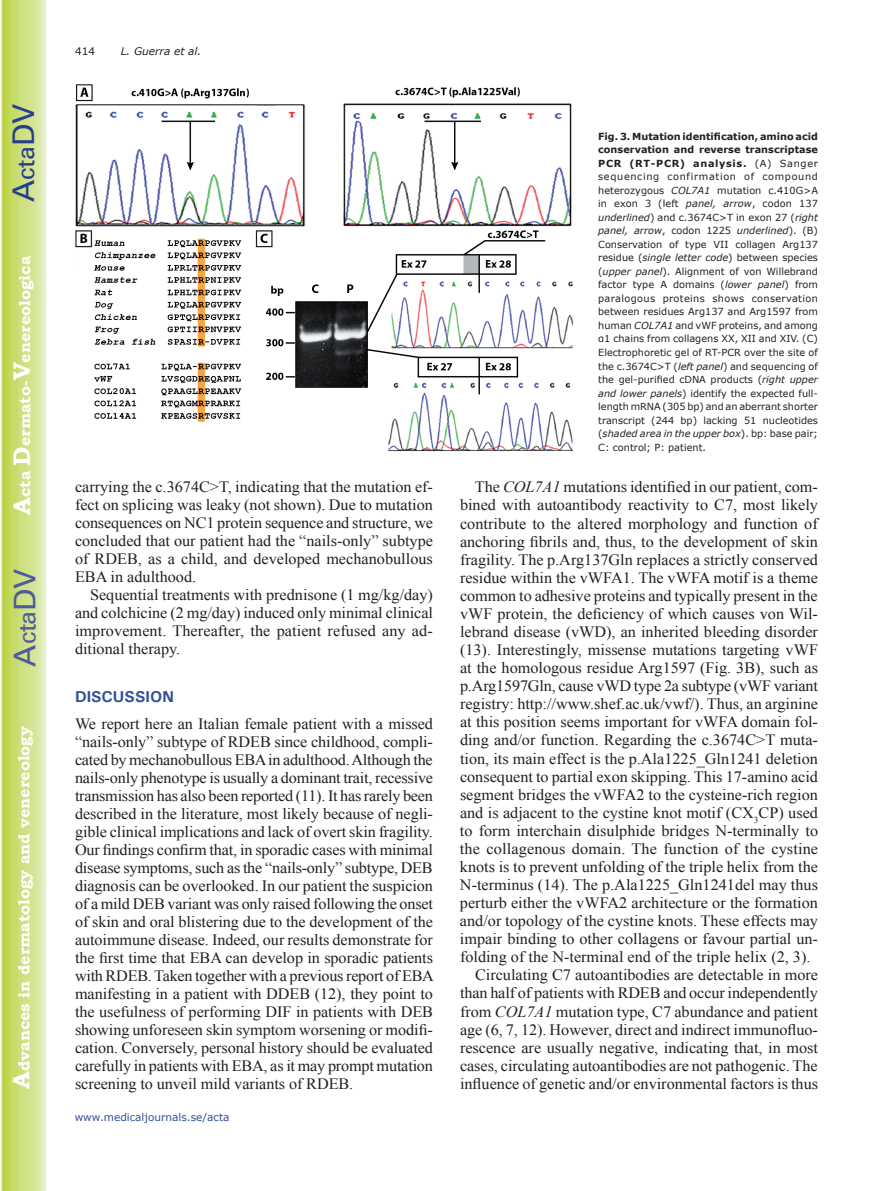
<style>
.page{position:relative;width:893px;height:1191px;background:#fff}
.page>*{position:absolute;margin:0;border:0;box-sizing:border-box;transform-origin:0 0}
.t1{font:30px "Univers";color:#4d5a9e}
.t2{font:30px "Univers";color:#253f8e}
.t3{font:15.75px/18px "Times New Roman";color:#231f20;text-align:justify}
.t4{font:700 15.75px "Bookman Old Style";color:#fff}
.t5{font:700 15.75px "Univers";color:#324f95}
.t6{font:10.5px "Verdana";color:#324f95}
.t7{font:italic 10.5px "Verdana";color:#231f20}
.t8{font:10.5px "Verdana";color:#231f20}
.t9{font:9.75px/13.5px "Verdana";color:#231f20;text-align:justify}
.s1{font-size:24px}
.s2{font-weight:700}
.s3{font-style:italic}
</style>
<div class="page">
<svg style="left:1px;top:0;width:45px;height:1191px;background:#cfe084"></svg>
<img style="left:75px;top:84px;width:499px;height:367px">
<h1 class="t2" style="left:6px;top:202px;width:100px;rotate:-90deg">A<span class="s1">cta</span>DV</h1>
<p class="t4" style="left:15px;top:515px;width:260px;rotate:-90deg"><span class="s1">A</span>cta <span class="s1">D</span>ermato-<span class="s1">V</span>enereologica</p>
<h1 class="t1" style="left:7px;top:666px;width:100px;rotate:-90deg">A<span class="s1">cta</span>DV</h1>
<p class="t4" style="left:15px;top:1088px;width:364px;rotate:-90deg"><span class="s1">A</span>dvances in dermatology and venereology</p>
<p class="t8" style="left:75px;top:44px;width:22px">414</p>
<p class="t7" style="left:121px;top:44px;width:82px">L. Guerra et al.</p>
<p class="t3" style="left:75px;top:478px;width:360px">carrying the c.3674C&gt;T, indicating that the mutation ef&shy;fect on splicing was leaky (not shown). Due to mutation consequences on NC1 protein sequence and structure, we concluded that our patient had the “nails-only” subtype of RDEB, as a child, and developed mechanobullous EBA in adulthood.</p>
<p class="t3" style="left:75px;top:586px;width:360px;text-indent:15px">Sequential treatments with prednisone (1 mg/kg/day) and colchicine (2 mg/day) induced only minimal clinical improvement. Thereafter, the patient refused any ad&shy;ditional therapy.</p>
<p class="t5" style="left:75px;top:686px;width:100px">DISCUSSION</p>
<p class="t3" style="left:75px;top:714px;width:360px">We report here an Italian female patient with a missed “nails-only” subtype of RDEB since childhood, compli&shy;cated by mechanobullous EBA in adulthood. Although the nails-only phenotype is usually a dominant trait, recessive transmission has also been reported (11). It has rarely been described in the literature, most likely because of negli&shy;gible clinical implications and lack of overt skin fragility.<br>Our findings confirm that, in sporadic cases with minimal disease symptoms, such as the “nails-only” subtype, DEB diagnosis can be overlooked. In our patient the suspicion of a mild DEB variant was only raised following the onset of skin and oral blistering due to the development of the autoimmune disease. Indeed, our results demonstrate for the first time that EBA can develop in sporadic patients with RDEB. Taken together with a previous report of EBA manifesting in a patient with DDEB (12), they point to the usefulness of performing DIF in patients with DEB showing unforeseen skin symptom worsening or modifi&shy;cation. Conversely, personal history should be evaluated carefully in patients with EBA, as it may prompt mutation screening to unveil mild variants of RDEB.</p>
<p class="t6" style="left:75px;top:1109px;width:156px">www.medicaljournals.se/acta</p>
<p class="t9" style="left:598px;top:129px;width:221px"><span class="s2">Fig. 3. Mutation identification, amino acid conservation and reverse transcriptase PCR (RT-PCR) analysis.</span> (A) Sanger sequencing confirmation of compound heterozygous <span class="s3">COL7A1</span> mutation c.410G&gt;A in exon 3 (left <span class="s3">panel, arrow</span>, codon 137 <span class="s3">underlined</span>) and c.3674C&gt;T in exon 27 (<span class="s3">right panel, arrow</span>, codon 1225 <span class="s3">underlined</span>). (B)<br>Conservation of type VII collagen Arg137 residue (<span class="s3">single letter code</span>) between species (<span class="s3">upper panel</span>). Alignment of von Willebrand factor type A domains (<span class="s3">lower panel</span>) from paralogous proteins shows conservation between residues Arg137 and Arg1597 from human <span class="s3">COL7A1</span> and vWF proteins, and among α1 chains from collagens XX, XII and XIV. (C)<br>Electrophoretic gel of RT-PCR over the site of the c.3674C&gt;T (<span class="s3">left panel</span>) and sequencing of the gel-purified cDNA products (<span class="s3">right upper and lower panels</span>) identify the expected full&shy;length mRNA (305 bp) and an aberrant shorter transcript (244 bp) lacking 51 nucleotides (<span class="s3">shaded area in the upper box</span>). bp: base pair; C: control; P: patient.</p>
<p class="t3" style="left:475px;top:478px;width:344px">The <span class="s3">COL7A1</span> mutations identified in our patient, com-</p>
<p class="t3" style="left:460px;top:496px;width:359px">bined with autoantibody reactivity to C7, most likely</p>
<p class="t3" style="left:460px;top:514px;width:359px">contribute to the altered morphology and function of</p>
<p class="t3" style="left:460px;top:532px;width:359px">anchoring fibrils and, thus, to the development of skin</p>
<p class="t3" style="left:460px;top:550px;width:360px">fragility. The p.Arg137Gln replaces a strictly conserved</p>
<p class="t3" style="left:460px;top:568px;width:360px">residue within the vWFA1. The vWFA motif is a theme</p>
<p class="t3" style="left:460px;top:586px;width:359px">common to adhesive proteins and typically present in the</p>
<p class="t3" style="left:460px;top:604px;width:359px">vWF protein, the deficiency of which causes von Wil-</p>
<p class="t3" style="left:460px;top:622px;width:359px">lebrand disease (vWD), an inherited bleeding disorder</p>
<p class="t3" style="left:460px;top:640px;width:359px">(13). Interestingly, missense mutations targeting vWF</p>
<p class="t3" style="left:460px;top:658px;width:359px">at the homologous residue Arg1597 (Fig. 3B), such as</p>
<p class="t3" style="left:460px;top:676px;width:359px">p.Arg1597Gln, cause vWD type 2a subtype (vWF variant</p>
<p class="t3" style="left:460px;top:695px;width:359px">registry: http://www.shef.ac.uk/vwf/). Thus, an arginine</p>
<p class="t3" style="left:460px;top:713px;width:359px">at this position seems important for vWFA domain fol-</p>
<p class="t3" style="left:460px;top:731px;width:359px">ding and/or function. Regarding the c.3674C&gt;T muta-</p>
<p class="t3" style="left:460px;top:749px;width:360px">tion, its main effect is the p.Ala1225_Gln1241 deletion</p>
<p class="t3" style="left:460px;top:767px;width:360px">consequent to partial exon skipping. This 17-amino acid</p>
<p class="t3" style="left:460px;top:785px;width:359px">segment bridges the vWFA2 to the cysteine-rich region</p>
<p class="t3" style="left:460px;top:803px;width:359px">and is adjacent to the cystine knot motif (CX<sub>3</sub>CP) used</p>
<p class="t3" style="left:460px;top:821px;width:360px">to form interchain disulphide bridges N-terminally to</p>
<p class="t3" style="left:460px;top:839px;width:360px">the collagenous domain. The function of the cystine</p>
<p class="t3" style="left:460px;top:857px;width:360px">knots is to prevent unfolding of the triple helix from the</p>
<p class="t3" style="left:460px;top:875px;width:359px">N-terminus (14). The p.Ala1225_Gln1241del may thus</p>
<p class="t3" style="left:460px;top:893px;width:360px">perturb either the vWFA2 architecture or the formation</p>
<p class="t3" style="left:460px;top:911px;width:359px">and/or topology of the cystine knots. These effects may</p>
<p class="t3" style="left:460px;top:929px;width:359px">impair binding to other collagens or favour partial un-</p>
<p class="t3" style="left:460px;top:947px;width:352px">folding of the N-terminal end of the triple helix (2, 3).</p>
<p class="t3" style="left:475px;top:966px;width:345px">Circulating C7 autoantibodies are detectable in more</p>
<p class="t3" style="left:460px;top:984px;width:359px">than half of patients with RDEB and occur independently</p>
<p class="t3" style="left:460px;top:1002px;width:359px">from <span class="s3">COL7A1</span> mutation type, C7 abundance and patient</p>
<p class="t3" style="left:460px;top:1020px;width:359px">age (6, 7, 12). However, direct and indirect immunofluo-</p>
<p class="t3" style="left:460px;top:1038px;width:360px">rescence are usually negative, indicating that, in most</p>
<p class="t3" style="left:460px;top:1056px;width:359px">cases, circulating autoantibodies are not pathogenic. The</p>
<p class="t3" style="left:460px;top:1074px;width:360px">influence of genetic and/or environmental factors is thus</p>
</div>
